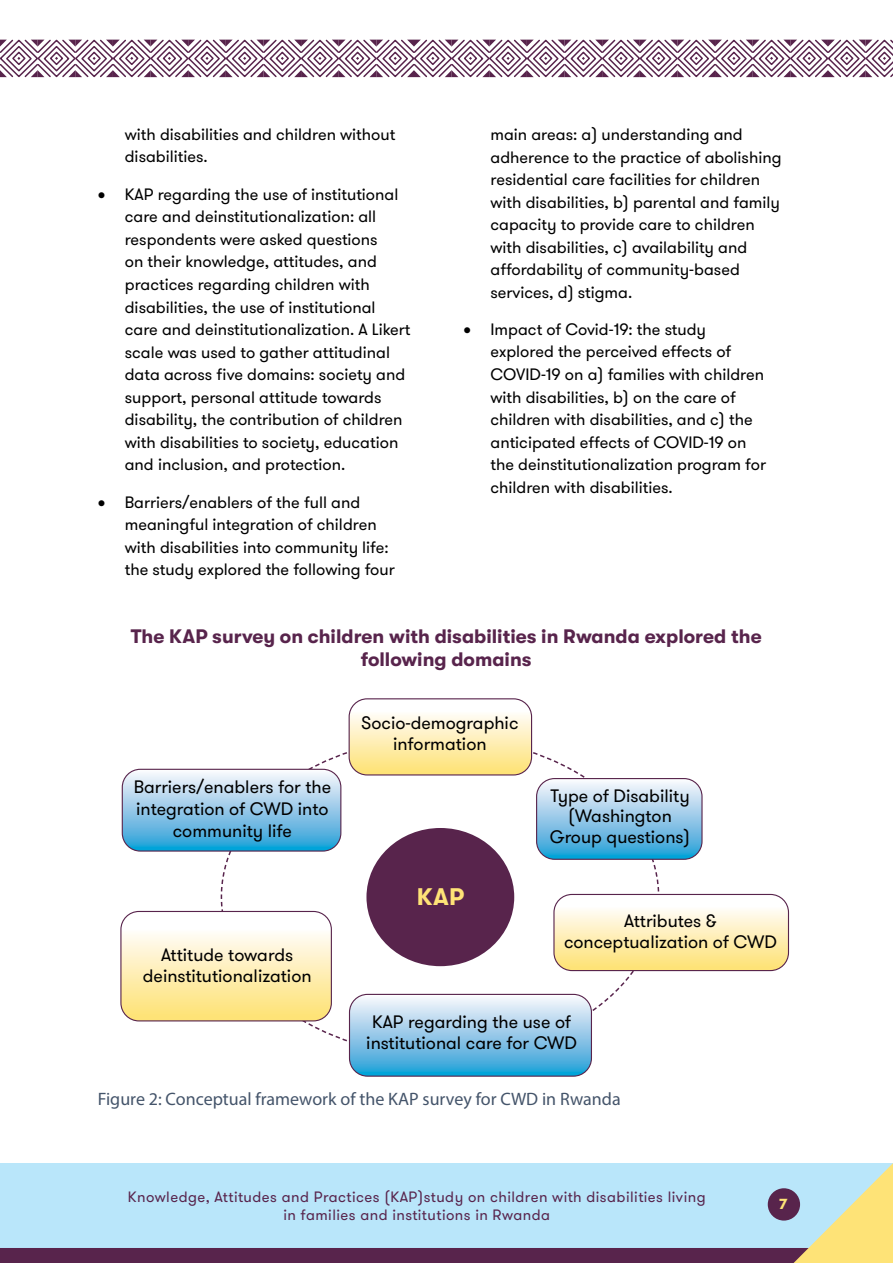
<style>
.page{position:relative;width:893px;height:1263px;background:#fff}
.page>*{position:absolute;margin:0;border:0;box-sizing:border-box;transform-origin:0 0}
.t1{font:700 24px "GT Walsheim";color:#fee377}
.t2{font:700 19.5px/23.4px "GT Walsheim";color:#58244c;text-align:center}
.t3{font:18px/21.6px "GT Walsheim";color:#000;text-align:center}
.t4{font:18px "Myriad Pro";color:#44546a}
.t5{font:16.5px/22.5px "GT Walsheim";color:#000}
.t6{font:15px/18px "GT Walsheim";letter-spacing:.03em;color:#58244c;text-align:center}
.t7{font:700 15px "GT Walsheim";color:#fee377}
</style>
<div class="page">
<svg style="left:0;top:1163px;width:893px;height:100px"></svg>
<div style="left:768px;top:1188px;width:32px;height:32px;background:#58244c;border-radius:50%"></div>
<svg style="left:0;top:39px;width:893px;height:39px"></svg>
<svg style="left:121px;top:699px;width:667px;height:377px"></svg>
<div style="left:122px;top:769px;width:219px;height:83px;border:1px solid #58244c;border-radius:18px"></div>
<p class="t5" style="left:125px;top:123px;width:272px">with disabilities and children without disabilities.</p>
<p class="t5" style="left:125px;top:183px;width:287px;text-indent:-27px">• KAP regarding the use of institutional care and deinstitutionalization: all respondents were asked questions<br>on their knowledge, attitudes, and practices regarding children with disabilities, the use of institutional care and deinstitutionalization. A Likert scale was used to gather attitudinal data across five domains: society and support, personal attitude towards disability, the contribution of children with disabilities to society, education and inclusion, and protection.</p>
<p class="t5" style="left:125px;top:491px;width:272px;text-indent:-27px">• Barriers/enablers of the full and meaningful integration of children with disabilities into community life: the study explored the following four</p>
<p class="t5" style="left:490px;top:123px;width:293px">main areas: a) understanding and adherence to the practice of abolishing residential care facilities for children with disabilities, b) parental and family capacity to provide care to children with disabilities, c) availability and affordability of community-based services, d) stigma.</p>
<p class="t5" style="left:490px;top:318px;width:277px;text-indent:-27px">• Impact of Covid-19: the study explored the perceived effects of COVID-19 on a) families with children with disabilities, b) on the care of children with disabilities, and c) the anticipated effects of COVID-19 on the deinstitutionalization program for children with disabilities.</p>
<p class="t2" style="left:131px;top:625px;width:632px">The KAP survey on children with disabilities in Rwanda explored the following domains</p>
<p class="t3" style="left:134px;top:777px;width:199px">Barriers/enablers for the integration of CWD into community life</p>
<p class="t3" style="left:143px;top:944px;width:170px">Attitude towards deinstitutionalization</p>
<p class="t3" style="left:361px;top:712px;width:159px">Socio-demographic information</p>
<h1 class="t1" style="left:417px;top:883px;width:49px">KAP</h1>
<p class="t3" style="left:550px;top:786px;width:142px;line-height:20.2px">Type of Disability (Washington<br>Group questions)</p>
<p class="t3" style="left:564px;top:910px;width:214px">Attributes &amp; conceptualization of CWD</p>
<p class="t3" style="left:366px;top:1011px;width:212px">KAP regarding the use of institutional care for CWD</p>
<p class="t4" style="left:98px;top:1088px;width:524px">Figure 2: Conceptual framework of the KAP survey for CWD in Rwanda</p>
<p class="t6" style="left:128px;top:1188px;width:579px">Knowledge, Attitudes and Practices (KAP)study on children with disabilities living in families and institutions in Rwanda</p>
<p class="t7" style="left:779px;top:1196px;width:10px">7</p>
</div>
